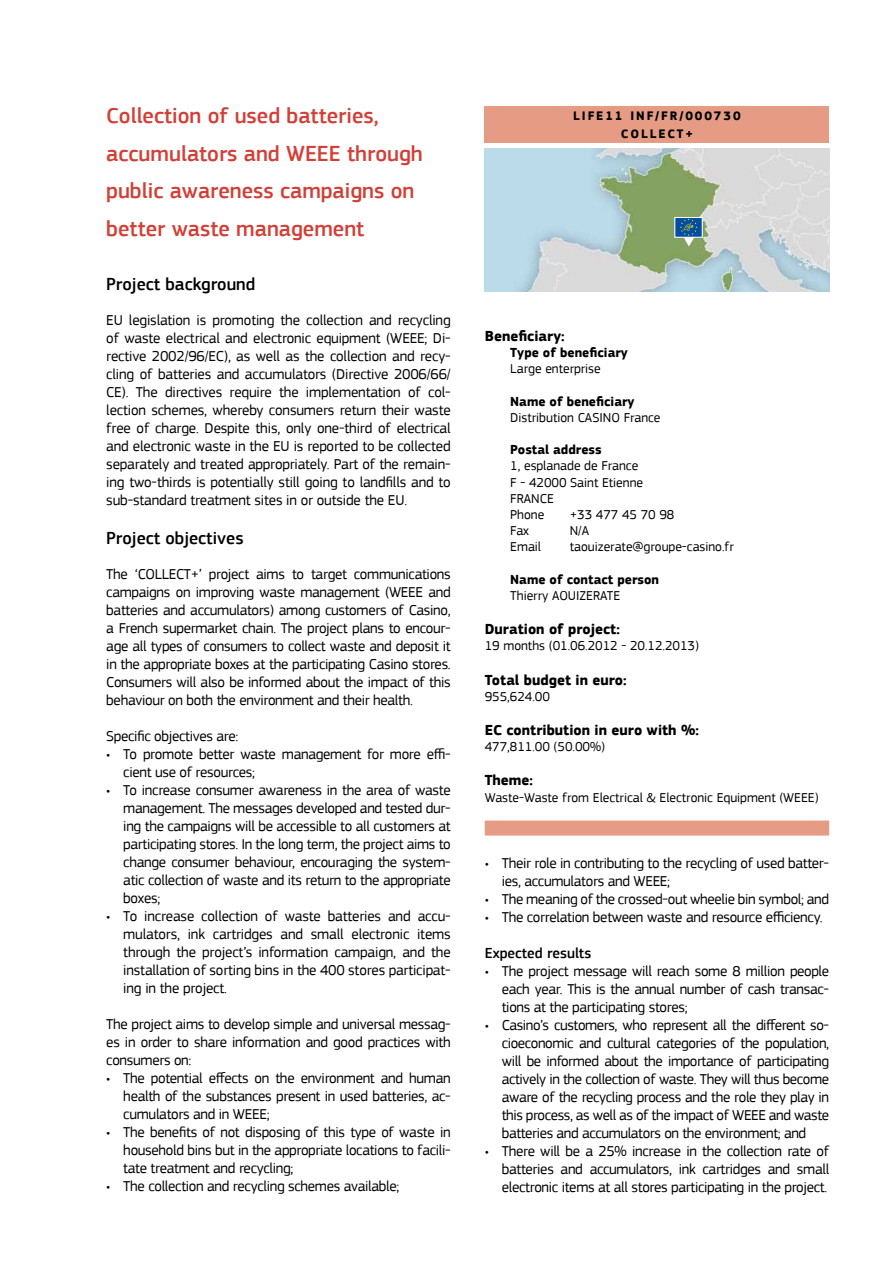
<style>
.page{position:relative;width:893px;height:1263px;background:#fff}
.page>*{position:absolute;margin:0;border:0;box-sizing:border-box;transform-origin:0 0}
.t1{font:500 22.5px/37.5px "PF Square Sans Pro";color:#d33f36}
.t2{font:500 18px "PF Square Sans Pro";color:#000}
.t3{font:15px/18px "PF Square Sans Pro";letter-spacing:-.02em;color:#000;text-align:justify}
.t4{font:700 15px "PF Square Sans Pro";color:#000}
.t5{font:500 15px "PF Square Sans Pro";color:#000}
.t6{font:13.5px/16.2px "PF Square Sans Pro";color:#000}
.t7{font:700 13.5px "PF Square Sans Pro";color:#000}
.t8{font:700 12.75px/18px "PF Square Sans Pro";letter-spacing:.15em;color:#000;text-align:center}
</style>
<div class="page">
<svg style="left:484px;top:148px;width:346px;height:1px"></svg>
<img style="left:485px;top:149px;width:344px;height:142px">
<div style="left:485px;top:820px;width:344px;height:15px;background:#e69b85"></div>
<div style="left:485px;top:106px;width:344px;height:37px;background:#e69b85"></div>
<div style="left:674px;top:217px;width:29px;height:21px;background:#034ea2;border:1px solid #fff"></div>
<svg style="left:680px;top:218px;width:17px;height:28px"></svg>
<h1 class="t1" style="left:106px;top:97px;width:318px">Collection of used batteries, accumulators and WEEE through public awareness campaigns on better waste management</h1>
<p class="t8" style="left:573px;top:107px;width:169px">LIFE11 INF/FR/000730<br>COLLECT+</p>
<p class="t2" style="left:106px;top:273px;width:151px">Project background</p>
<p class="t3" style="left:106px;top:311px;width:346px">EU legislation is promoting the collection and recycling of waste electrical and electronic equipment (WEEE; Di&shy;rective 2002/96/EC), as well as the collection and recy&shy;cling of batteries and accumulators (Directive 2006/66/ CE). The directives require the implementation of col&shy;lection schemes, whereby consumers return their waste free of charge. Despite this, only one-third of electrical and electronic waste in the EU is reported to be collected separately and treated appropriately. Part of the remain&shy;ing two-thirds is potentially still going to landfills and to sub-standard treatment sites in or outside the EU.</p>
<p class="t2" style="left:106px;top:527px;width:139px">Project objectives</p>
<p class="t3" style="left:106px;top:565px;width:346px">The ‘COLLECT+’ project aims to target communications campaigns on improving waste management (WEEE and batteries and accumulators) among customers of Casino, a French supermarket chain. The project plans to encour&shy;age all types of consumers to collect waste and deposit it in the appropriate boxes at the participating Casino stores.<br>Consumers will also be informed about the impact of this behaviour on both the environment and their health.</p>
<p class="t3" style="left:106px;top:727px;width:134px">Specific objectives are:</p>
<p class="t3" style="left:123px;top:745px;width:329px;text-indent:-17px">• To promote better waste management for more effi&shy;cient use of resources;</p>
<p class="t3" style="left:123px;top:781px;width:329px;text-indent:-17px">• To increase consumer awareness in the area of waste management. The messages developed and tested dur&shy;ing the campaigns will be accessible to all customers at participating stores. In the long term, the project aims to change consumer behaviour, encouraging the system&shy;atic collection of waste and its return to the appropriate boxes;</p>
<p class="t3" style="left:123px;top:907px;width:329px;text-indent:-17px">• To increase collection of waste batteries and accu&shy;mulators, ink cartridges and small electronic items through the project’s information campaign, and the installation of sorting bins in the 400 stores participat&shy;ing in the project.</p>
<p class="t3" style="left:106px;top:1015px;width:346px">The project aims to develop simple and universal messag&shy;es in order to share information and good practices with consumers on:</p>
<p class="t3" style="left:123px;top:1069px;width:329px;text-indent:-17px">• The potential effects on the environment and human health of the substances present in used batteries, ac&shy;cumulators and in WEEE;</p>
<p class="t3" style="left:123px;top:1123px;width:329px;text-indent:-17px">• The benefits of not disposing of this type of waste in household bins but in the appropriate locations to facili&shy;tate treatment and recycling;</p>
<p class="t3" style="left:106px;top:1177px;width:295px">• The collection and recycling schemes available;</p>
<p class="t4" style="left:485px;top:327px;width:81px">Beneficiary:</p>
<p class="t7" style="left:510px;top:344px;width:119px">Type of beneficiary</p>
<p class="t6" style="left:510px;top:361px;width:92px">Large enterprise</p>
<p class="t7" style="left:510px;top:393px;width:126px">Name of beneficiary</p>
<p class="t6" style="left:510px;top:409px;width:152px">Distribution CASINO France</p>
<p class="t7" style="left:510px;top:442px;width:93px">Postal address</p>
<p class="t6" style="left:510px;top:458px;width:134px">1, esplanade de France<br>F - 42000 Saint Etienne<br>FRANCE<br>Phone</p>
<p class="t6" style="left:570px;top:507px;width:106px">+33 477 45 70 98</p>
<p class="t6" style="left:510px;top:523px;width:20px">Fax</p>
<p class="t6" style="left:570px;top:523px;width:21px">N/A</p>
<p class="t6" style="left:510px;top:539px;width:32px">Email</p>
<p class="t6" style="left:570px;top:539px;width:166px">taouizerate@groupe-casino.fr</p>
<p class="t7" style="left:510px;top:571px;width:150px">Name of contact person</p>
<p class="t6" style="left:510px;top:588px;width:111px">Thierry AOUIZERATE</p>
<p class="t4" style="left:485px;top:620px;width:137px">Duration of project:</p>
<p class="t6" style="left:485px;top:638px;width:216px">19 months (01.06.2012 - 20.12.2013)</p>
<p class="t4" style="left:485px;top:671px;width:143px">Total budget in euro:</p>
<p class="t6" style="left:485px;top:688px;width:67px">955,624.00</p>
<p class="t4" style="left:485px;top:721px;width:216px">EC contribution in euro with %:</p>
<p class="t6" style="left:485px;top:739px;width:122px">477,811.00 (50.00%)</p>
<p class="t4" style="left:485px;top:771px;width:50px">Theme:</p>
<p class="t6" style="left:485px;top:789px;width:335px">Waste-Waste from Electrical &amp; Electronic Equipment (WEEE)</p>
<p class="t3" style="left:502px;top:854px;width:329px;text-indent:-17px">• Their role in contributing to the recycling of used batter&shy;ies, accumulators and WEEE;</p>
<p class="t3" style="left:485px;top:890px;width:346px">• The meaning of the crossed-out wheelie bin symbol; and</p>
<p class="t3" style="left:485px;top:908px;width:339px">• The correlation between waste and resource efficiency.</p>
<p class="t5" style="left:485px;top:944px;width:108px">Expected results</p>
<p class="t3" style="left:502px;top:962px;width:329px;text-indent:-17px">• The project message will reach some 8 million people each year. This is the annual number of cash transac&shy;tions at the participating stores;</p>
<p class="t3" style="left:502px;top:1016px;width:329px;text-indent:-17px">• Casino’s customers, who represent all the different so&shy;cioeconomic and cultural categories of the population, will be informed about the importance of participating actively in the collection of waste. They will thus become aware of the recycling process and the role they play in this process, as well as of the impact of WEEE and waste batteries and accumulators on the environment; and</p>
<p class="t3" style="left:502px;top:1142px;width:329px;text-indent:-17px">• There will be a 25% increase in the collection rate of batteries and accumulators, ink cartridges and small electronic items at all stores participating in the project.</p>
</div>
